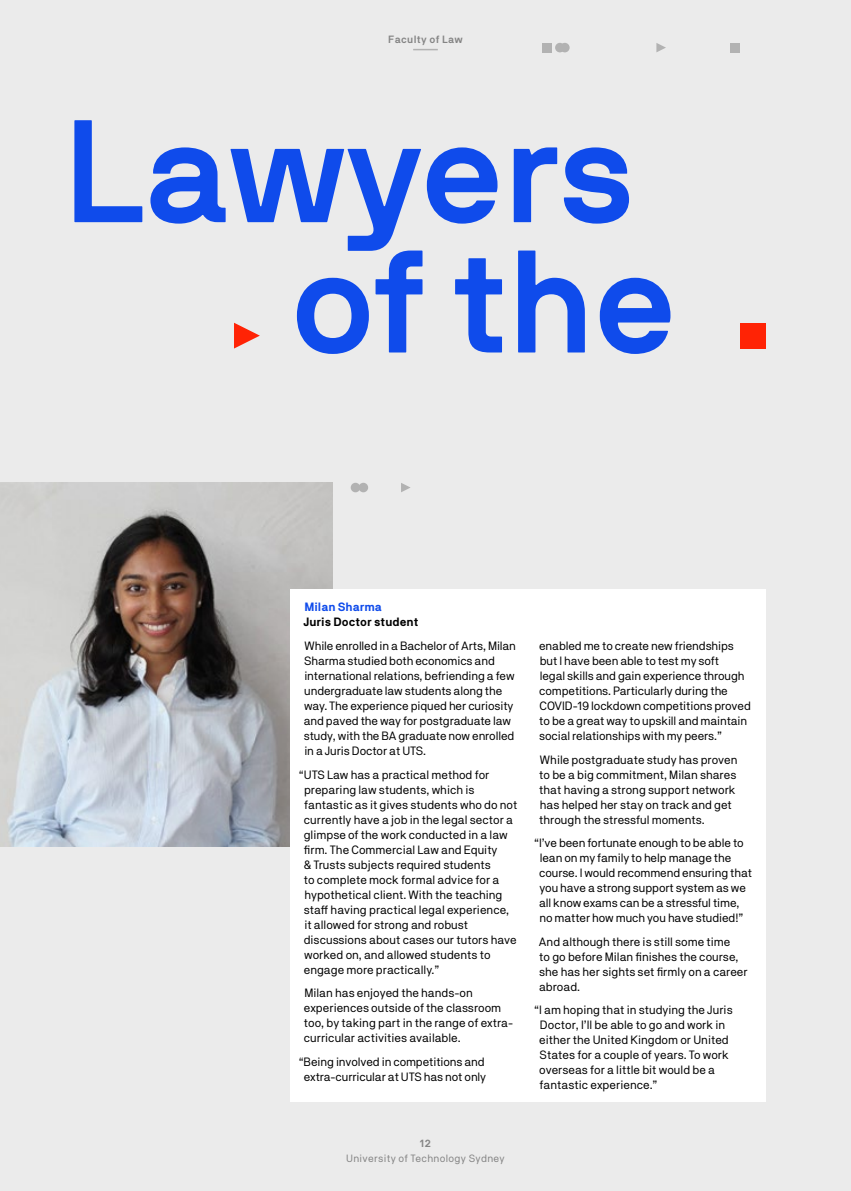
<style>
.page{position:relative;width:851px;height:1191px;background:#fff}
.page>*{position:absolute;margin:0;border:0;box-sizing:border-box;transform-origin:0 0}
.t1{font:700 144.75px/130.2px "NB International Pro";letter-spacing:.02em;color:#0f4beb;text-align:right}
.t2{font:12px/15px "NB Akademie";color:#000}
.t3{font:700 12px "NB Akademie";color:#000}
.t4{font:700 12px "NB Akademie";color:#0f4beb}
.t5{font:10.5px "NB Akademie";letter-spacing:.03em;color:#848484}
.t6{font:600 10.5px "NB Akademie";letter-spacing:.03em;color:#848484}
</style>
<div class="page">
<div style="left:0;top:0;width:850px;height:1191px;background:#ebebeb"></div>
<img style="left:0;top:483px;width:332px;height:363px">
<div style="left:291px;top:589px;width:474px;height:512px;background:#fff"></div>
<div style="left:358px;top:483px;width:10px;height:9px;background:#b2b2b2;border-radius:50%"></div>
<svg style="left:401px;top:483px;width:9px;height:9px"></svg>
<div style="left:350px;top:483px;width:10px;height:9px;background:#b2b2b2;border-radius:50%"></div>
<div style="left:555px;top:43px;width:9px;height:9px;background:#b2b2b2;border-radius:50%"></div>
<div style="left:542px;top:43px;width:9px;height:9px;background:#b2b2b2"></div>
<div style="left:560px;top:43px;width:9px;height:9px;background:#b2b2b2;border-radius:50%"></div>
<svg style="left:656px;top:43px;width:10px;height:9px"></svg>
<div style="left:730px;top:43px;width:10px;height:9px;background:#b2b2b2"></div>
<div style="left:740px;top:323px;width:25px;height:25px;background:#ff2305"></div>
<svg style="left:234px;top:323px;width:26px;height:25px"></svg>
<svg style="left:413px;top:49px;width:25px;height:1px"></svg>
<p class="t6" style="left:388px;top:33px;width:76px">Faculty of Law</p>
<h1 class="t1" style="left:65px;top:104px;width:611px">Lawyers of the</h1>
<p class="t4" style="left:304px;top:600px;width:79px">Milan Sharma</p>
<p class="t3" style="left:303px;top:615px;width:117px">Juris Doctor student</p>
<p class="t2" style="left:303px;top:638px;width:214px">While enrolled in a Bachelor of Arts, Milan Sharma studied both economics and international relations, befriending a few undergraduate law students along the way. The experience piqued her curiosity and paved the way for postgraduate law study, with the BA graduate now enrolled in a Juris Doctor at UTS.</p>
<p class="t2" style="left:303px;top:766px;width:215px;text-indent:-5px">“UTS Law has a practical method for preparing law students, which is fantastic as it gives students who do not currently have a job in the legal sector a glimpse of the work conducted in a law firm. The Commercial Law and Equity<br>&amp; Trusts subjects required students<br>to complete mock formal advice for a hypothetical client. With the teaching staff having practical legal experience, it allowed for strong and robust discussions about cases our tutors have worked on, and allowed students to engage more practically.”</p>
<p class="t2" style="left:304px;top:985px;width:211px">Milan has enjoyed the hands-on experiences outside of the classroom too, by taking part in the range of extra&shy;curricular activities available.</p>
<p class="t2" style="left:299px;top:1053px;width:189px;text-align:center">“Being involved in competitions and extra-curricular at UTS has not only</p>
<p class="t2" style="left:539px;top:638px;width:213px">enabled me to create new friendships but I have been able to test my soft<br>legal skills and gain experience through competitions. Particularly during the COVID-19 lockdown competitions proved to be a great way to upskill and maintain social relationships with my peers.”</p>
<p class="t2" style="left:539px;top:751px;width:200px">While postgraduate study has proven to be a big commitment, Milan shares that having a strong support network has helped her stay on track and get through the stressful moments.</p>
<p class="t2" style="left:539px;top:835px;width:214px;text-indent:-5px">“I’ve been fortunate enough to be able to lean on my family to help manage the course. I would recommend ensuring that you have a strong support system as we all know exams can be a stressful time, no matter how much you have studied!”</p>
<p class="t2" style="left:539px;top:933px;width:210px">And although there is still some time<br>to go before Milan finishes the course, she has her sights set firmly on a career abroad.</p>
<p class="t2" style="left:539px;top:1002px;width:195px;text-indent:-5px">“I am hoping that in studying the Juris Doctor, I’ll be able to go and work in either the United Kingdom or United States for a couple of years. To work overseas for a little bit would be a fantastic experience.”</p>
<p class="t6" style="left:420px;top:1136px;width:13px">12</p>
<p class="t5" style="left:346px;top:1152px;width:160px">University of Technology Sydney</p>
</div>
